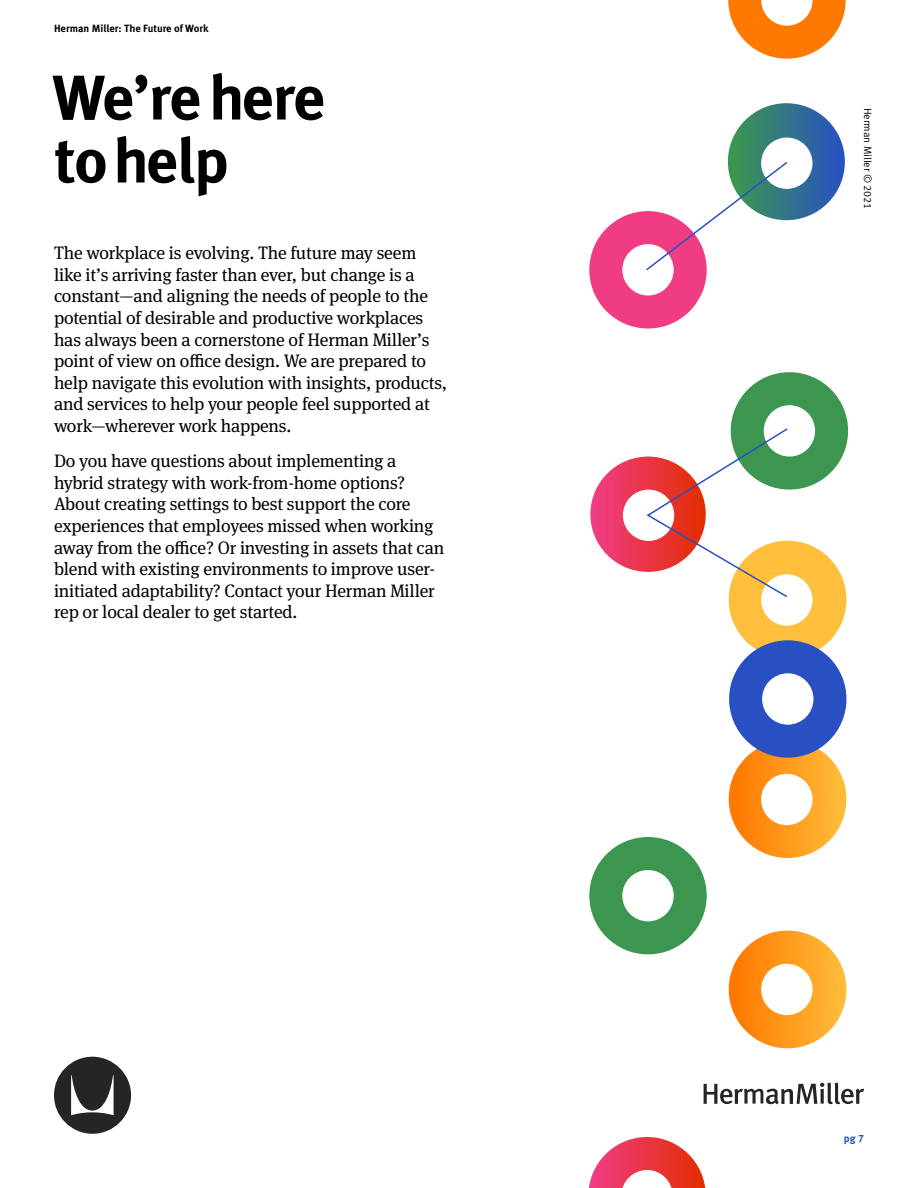
<style>
.page{position:relative;width:918px;height:1188px;background:#fff}
.page>*{position:absolute;margin:0;border:0;box-sizing:border-box;transform-origin:0 0}
.t1{font:700 63px/63px "Meta OT";letter-spacing:-.035em;color:#000}
.t2{font:18px/21.6px "Meta Serif OT";letter-spacing:-.01em;color:#000}
.t3{font:700 10.5px "Meta OT";color:#000}
.t4{font:10.5px "Meta OT Norm";color:#000}
.t5{font:700 10.5px "Meta OT";color:#2850c3}
</style>
<div class="page">
<svg style="left:590px;top:457px;width:116px;height:115px;background:#ed3b67"></svg>
<svg style="left:728px;top:103px;width:117px;height:117px;background:#326f92"></svg>
<div style="left:729px;top:740px;width:117px;height:118px;background:linear-gradient(to right,#f70,#ffbe3c);border-radius:50%"></div>
<div style="left:729px;top:541px;width:117px;height:117px;background:#ffbe3c;border-radius:50%"></div>
<div style="left:729px;top:931px;width:117px;height:117px;background:linear-gradient(to right,#ff7600,#ffbe3c);border-radius:50%"></div>
<svg style="left:704px;top:1083px;width:160px;height:21px"></svg>
<div style="left:761px;top:138px;width:52px;height:51px;background:#fff;border-radius:50%"></div>
<div style="left:761px;top:774px;width:52px;height:51px;background:#fff;border-radius:50%"></div>
<div style="left:761px;top:574px;width:52px;height:52px;background:#fff;border-radius:50%"></div>
<div style="left:761px;top:964px;width:52px;height:51px;background:#fff;border-radius:50%"></div>
<div style="left:623px;top:490px;width:51px;height:51px;background:#fff;border-radius:50%"></div>
<div style="left:731px;top:372px;width:117px;height:118px;background:#3c9650;border-radius:50%"></div>
<div style="left:729px;top:640px;width:117px;height:118px;background:#2850c3;border-radius:50%"></div>
<div style="left:589px;top:211px;width:118px;height:117px;background:#f03c82;border-radius:50%"></div>
<div style="left:589px;top:837px;width:118px;height:117px;background:#3c9650;border-radius:50%"></div>
<div style="left:764px;top:405px;width:51px;height:52px;background:#fff;border-radius:50%"></div>
<div style="left:762px;top:673px;width:51px;height:52px;background:#fff;border-radius:50%"></div>
<svg style="left:588px;top:1137px;width:118px;height:51px"></svg>
<svg style="left:728px;top:0;width:118px;height:59px"></svg>
<div style="left:622px;top:244px;width:52px;height:51px;background:#fff;border-radius:50%"></div>
<div style="left:622px;top:870px;width:52px;height:51px;background:#fff;border-radius:50%"></div>
<svg style="left:645px;top:427px;width:144px;height:172px"></svg>
<svg style="left:644px;top:160px;width:145px;height:112px"></svg>
<svg style="left:54px;top:1057px;width:77px;height:77px"></svg>
<p class="t3" style="left:54px;top:22px;width:156px">Herman Miller: The Future of Work</p>
<h1 class="t1" style="left:52px;top:67px;width:274px">We’re here to help</h1>
<p class="t2" style="left:54px;top:242px;width:395px">The workplace is evolving. The future may seem like it’s arriving faster than ever, but change is a constant—and aligning the needs of people to the potential of desirable and productive workplaces has always been a cornerstone of Herman Miller’s point of view on office design. We are prepared to help navigate this evolution with insights, products, and services to help your people feel supported at work—wherever work happens.</p>
<p class="t2" style="left:54px;top:450px;width:392px">Do you have questions about implementing a hybrid strategy with work-from-home options?<br>About creating settings to best support the core experiences that employees missed when working away from the office? Or investing in assets that can blend with existing environments to improve user&shy;initiated adaptability? Contact your Herman Miller rep or local dealer to get started.</p>
<p class="t4" style="left:874px;top:108px;width:103px;rotate:90deg">Herman Miller © 2021</p>
<p class="t5" style="left:844px;top:1132px;width:22px">pg 7</p>
</div>
